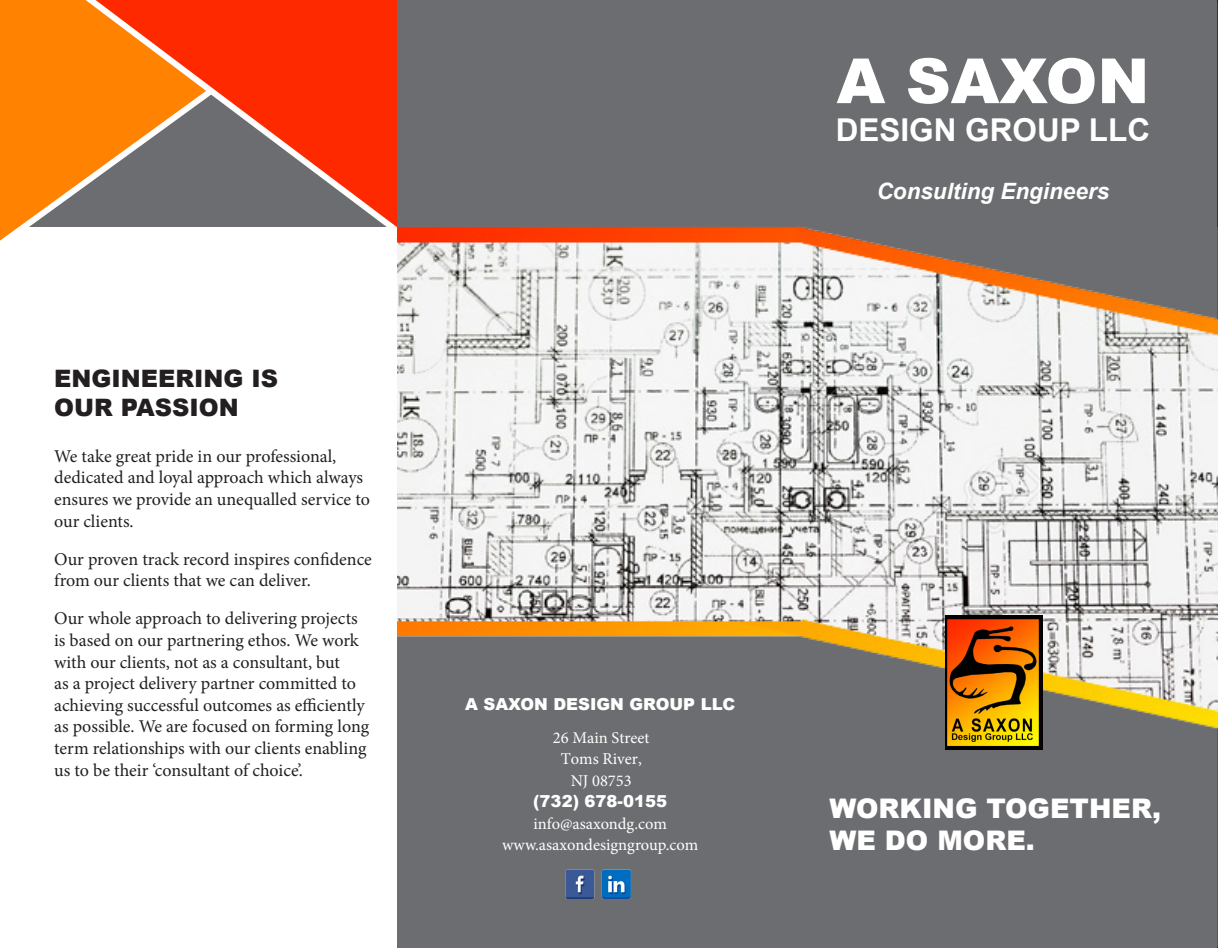
<style>
.page{position:relative;width:1218px;height:948px;background:#fff}
.page>*{position:absolute;margin:0;border:0;box-sizing:border-box;transform-origin:0 0}
.t1{font:900 62.25px "Arial";color:#fff}
.t2{font:700 31.5px "Arial";color:#fff}
.t3{font:900 27px "Arial";color:#fff}
.t4{font:900 24px/28.8px "Arial";color:#231f20}
.t5{font:italic 700 22.5px "Arial";color:#fff}
.t6{font:18px/21.6px "Minion Pro";color:#231f20}
.t7{font:16.5px/21.3px "Minion Pro";color:#fff;text-align:center}
.t8{font:900 16.5px "Arial";color:#fff}
</style>
<div class="page">
<svg style="left:0;top:0;width:80px;height:241px;background:#f88917"></svg>
<svg style="left:80px;top:0;width:318px;height:255px;background:#d56945"></svg>
<div style="left:762px;top:0;width:455px;height:948px;background:#6c6d70"></div>
<div style="left:398px;top:0;width:384px;height:948px;background:#6c6d70"></div>
<img style="left:398px;top:226px;width:820px;height:510px">
<img style="left:945px;top:615px;width:97px;height:135px">
<img style="left:565px;top:869px;width:66px;height:30px">
<p class="t4" style="left:54px;top:364px;width:225px">ENGINEERING IS<br>OUR PASSION</p>
<p class="t6" style="left:54px;top:445px;width:317px">We take great pride in our professional, dedicated and loyal approach which always ensures we provide an unequalled service to our clients.</p>
<p class="t6" style="left:54px;top:548px;width:319px">Our proven track record inspires confidence from our clients that we can deliver.</p>
<p class="t6" style="left:54px;top:608px;width:316px">Our whole approach to delivering projects is based on our partnering ethos. We work with our clients, not as a consultant, but<br>as a project delivery partner committed to achieving successful outcomes as efficiently as possible. We are focused on forming long term relationships with our clients enabling us to be their ‘consultant of choice’.</p>
<p class="t8" style="left:465px;top:692px;width:272px">A SAXON DESIGN GROUP LLC</p>
<p class="t7" style="left:553px;top:727px;width:98px">26 Main Street<br>Toms River,<br>NJ 08753</p>
<p class="t8" style="left:533px;top:789px;width:135px">(732) 678-0155</p>
<p class="t7" style="left:533px;top:813px;width:135px">info@asaxondg.com</p>
<p class="t7" style="left:502px;top:834px;width:198px">www.asaxondesigngroup.com</p>
<p class="t1" style="left:837px;top:36px;width:314px">A SAXON</p>
<p class="t2" style="left:836px;top:109px;width:316px">DESIGN GROUP LLC</p>
<p class="t5" style="left:877px;top:177px;width:234px">Consulting Engineers</p>
<p class="t3" style="left:830px;top:788px;width:333px">WORKING TOGETHER,</p>
<p class="t3" style="left:830px;top:821px;width:207px">WE DO MORE.</p>
</div>
